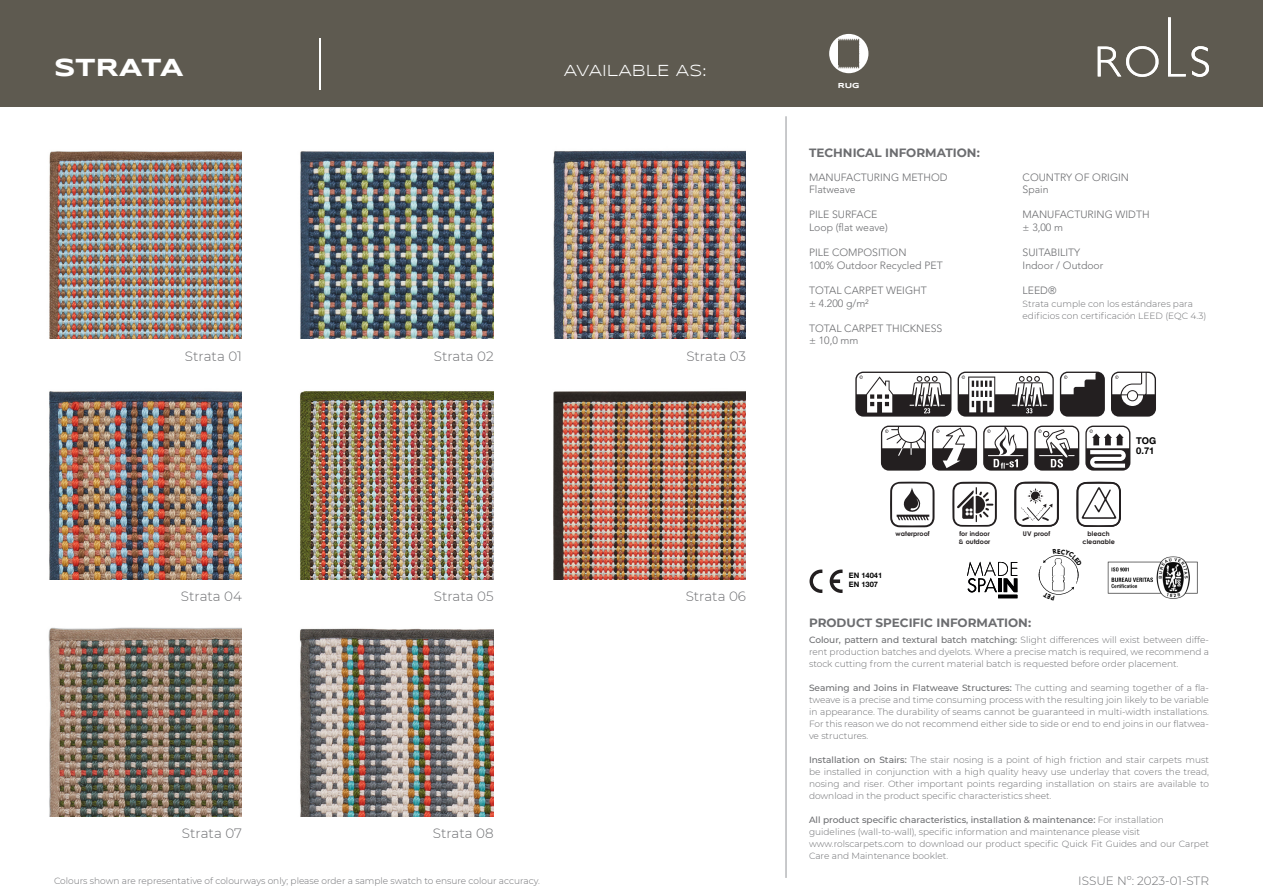
<style>
.page{position:relative;width:1263px;height:893px;background:#fff}
.page>*{position:absolute;margin:0;border:0;box-sizing:border-box;transform-origin:0 0}
.t1{font:700 25.5px "Syncopate";color:#fff}
.t2{font:16.5px "Syncopate";color:#fff}
.t3{font:300 13.5px "Montserrat";color:#6c6d70}
.t4{font:700 12px "Montserrat";color:#6c6d70}
.t5{font:300 12px "Montserrat";color:#6c6d70}
.t6{font:300 10.5px "Avenir";color:#6c6d70}
.t7{font:700 9.3px "Helvetica Neue";color:#000}
.t8{font:300 9px/12px "Montserrat";color:#6c6d70;text-align:justify}
.t9{font:500 9px "Montserrat";color:#6c6d70}
.t10{font:700 7.5px/9px "Helvetica Neue";color:#000}
.t11{font:700 7.5px "Syncopate";color:#fff}
.t12{font:700 6.45px/7.8px "Levenim";color:#231f20;text-align:center}
.s1{font-weight:500}
.s2{font-weight:300}
</style>
<div class="page">
<hr style="left:786px;top:116px;width:1px;height:762px;background:#939598">
<svg style="left:809px;top:569px;width:13px;height:24px"></svg>
<svg style="left:830px;top:569px;width:12px;height:24px"></svg>
<img style="left:1107px;top:556px;width:91px;height:43px">
<svg style="left:967px;top:561px;width:50px;height:37px"></svg>
<svg style="left:952px;top:482px;width:45px;height:45px"></svg>
<svg style="left:1014px;top:482px;width:45px;height:45px"></svg>
<svg style="left:1076px;top:482px;width:45px;height:45px"></svg>
<svg style="left:890px;top:482px;width:44px;height:45px"></svg>
<div style="left:0;top:0;width:1263px;height:107px;background:#5e5a50"></div>
<hr style="left:320px;top:38px;width:1px;height:52px;background:#fff">
<svg style="left:1168px;top:17px;width:41px;height:60px"></svg>
<svg style="left:1098px;top:46px;width:60px;height:31px"></svg>
<div style="left:829px;top:34px;width:39px;height:39px;background:#fff;border-radius:50%"></div>
<svg style="left:838px;top:39px;width:21px;height:29px"></svg>
<div style="left:838px;top:41px;width:21px;height:24px;background:#5e5a50"></div>
<img style="left:49px;top:151px;width:192px;height:188px">
<img style="left:300px;top:151px;width:193px;height:188px">
<img style="left:553px;top:150px;width:192px;height:189px">
<img style="left:49px;top:391px;width:192px;height:188px">
<img style="left:300px;top:391px;width:193px;height:188px">
<img style="left:553px;top:391px;width:192px;height:188px">
<img style="left:48px;top:627px;width:193px;height:189px">
<img style="left:299px;top:628px;width:194px;height:188px">
<svg style="left:1039px;top:555px;width:40px;height:40px"></svg>
<p class="t1" style="left:54px;top:52px;width:131px">STRATA</p>
<p class="t2" style="left:564px;top:61px;width:144px">AVAILABLE AS:</p>
<p class="t3" style="left:185px;top:347px;width:59px">Strata 01</p>
<p class="t3" style="left:434px;top:347px;width:61px">Strata 02</p>
<p class="t3" style="left:686px;top:347px;width:61px">Strata 03</p>
<p class="t3" style="left:181px;top:587px;width:63px">Strata 04</p>
<p class="t3" style="left:434px;top:587px;width:61px">Strata 05</p>
<p class="t3" style="left:686px;top:587px;width:62px">Strata 06</p>
<p class="t3" style="left:182px;top:824px;width:61px">Strata 07</p>
<p class="t3" style="left:433px;top:824px;width:62px">Strata 08</p>
<p class="t11" style="left:838px;top:81px;width:23px">RUG</p>
<p class="t4" style="left:809px;top:144px;width:172px">TECHNICAL INFORMATION:</p>
<p class="t6" style="left:809px;top:171px;width:140px">MANUFACTURING METHOD</p>
<p class="t6" style="left:809px;top:183px;width:48px">Flatweave</p>
<p class="t6" style="left:809px;top:209px;width:70px">PILE SURFACE</p>
<p class="t6" style="left:809px;top:221px;width:80px">Loop (flat weave)</p>
<p class="t6" style="left:809px;top:246px;width:99px">PILE COMPOSITION</p>
<p class="t6" style="left:809px;top:259px;width:135px">100% Outdoor Recycled PET</p>
<p class="t6" style="left:809px;top:284px;width:119px">TOTAL CARPET WEIGHT</p>
<p class="t6" style="left:809px;top:297px;width:61px">± 4.200 g/m²</p>
<p class="t6" style="left:809px;top:322px;width:135px">TOTAL CARPET THICKNESS</p>
<p class="t6" style="left:809px;top:335px;width:51px">± 10,0 mm</p>
<p class="t6" style="left:1022px;top:171px;width:108px">COUNTRY OF ORIGIN</p>
<p class="t6" style="left:1022px;top:183px;width:28px">Spain</p>
<p class="t6" style="left:1022px;top:209px;width:128px">MANUFACTURING WIDTH</p>
<p class="t6" style="left:1022px;top:221px;width:42px">± 3,00 m</p>
<p class="t6" style="left:1022px;top:246px;width:59px">SUITABILITY</p>
<p class="t6" style="left:1022px;top:259px;width:82px">Indoor / Outdoor</p>
<p class="t6" style="left:1022px;top:284px;width:35px">LEED®</p>
<p class="t8" style="left:1022px;top:297px;width:172px">Strata cumple con los estándares para</p>
<p class="t8" style="left:1022px;top:310px;width:185px">edificios con certificación LEED (EQC 4.3)</p>
<p class="t7" style="left:1136px;top:434px;width:22px">TOG</p>
<p class="t7" style="left:1136px;top:444px;width:20px">0.71</p>
<p class="t10" style="left:849px;top:571px;width:35px">EN 14041<br>EN 1307</p>
<p class="t12" style="left:896px;top:530px;width:36px">waterproof</p>
<p class="t12" style="left:959px;top:530px;width:32px">for indoor</p>
<p class="t12" style="left:1023px;top:530px;width:29px">UV proof</p>
<p class="t12" style="left:959px;top:538px;width:33px">&amp; outdoor</p>
<p class="t4" style="left:809px;top:614px;width:224px">PRODUCT SPECIFIC INFORMATION:</p>
<p class="t12" style="left:1082px;top:530px;width:34px">bleach cleanable</p>
<p class="t8" style="left:809px;top:633px;width:401px"><span class="s1">Colour, pattern and textural batch matching:</span> Slight differences will exist between diffe&shy;rent production batches and dyelots. Where a precise match is required, we recommend a stock cutting from the current material batch is requested before order placement.</p>
<p class="t8" style="left:809px;top:681px;width:401px"><span class="s1">Seaming and Joins in Flatweave Structures:</span> The cutting and seaming together of a fla&shy;tweave is a precise and time consuming process with the resulting join likely to be variable in appearance. The durability of seams cannot be guaranteed in multi-width installations.<br>For this reason we do not recommend either side to side or end to end joins in our flatwea&shy;ve structures.</p>
<p class="t8" style="left:809px;top:753px;width:401px"><span class="s1">Installation on Stairs:</span> The stair nosing is a point of high friction and stair carpets must be installed in conjunction with a high quality heavy use underlay that covers the tread, nosing and riser. Other important points regarding installation on stairs are available to download in the product specific characteristics sheet.</p>
<p class="t9" style="left:809px;top:813px;width:356px">All product specific characteristics, installation &amp; maintenance: <span class="s2">For installation</span></p>
<p class="t8" style="left:809px;top:825px;width:333px">guidelines (wall-to-wall), specific information and maintenance please visit</p>
<p class="t8" style="left:809px;top:837px;width:401px">www.rolscarpets.com to download our product specific Quick Fit Guides and our Carpet<br>Care and Maintenance booklet.</p>
<p class="t8" style="left:54px;top:875px;width:487px">Colours shown are representative of colourways only; please order a sample swatch to ensure colour accuracy.</p>
<p class="t5" style="left:1078px;top:873px;width:132px">ISSUE Nº: 2023-01-STR</p>
</div>
